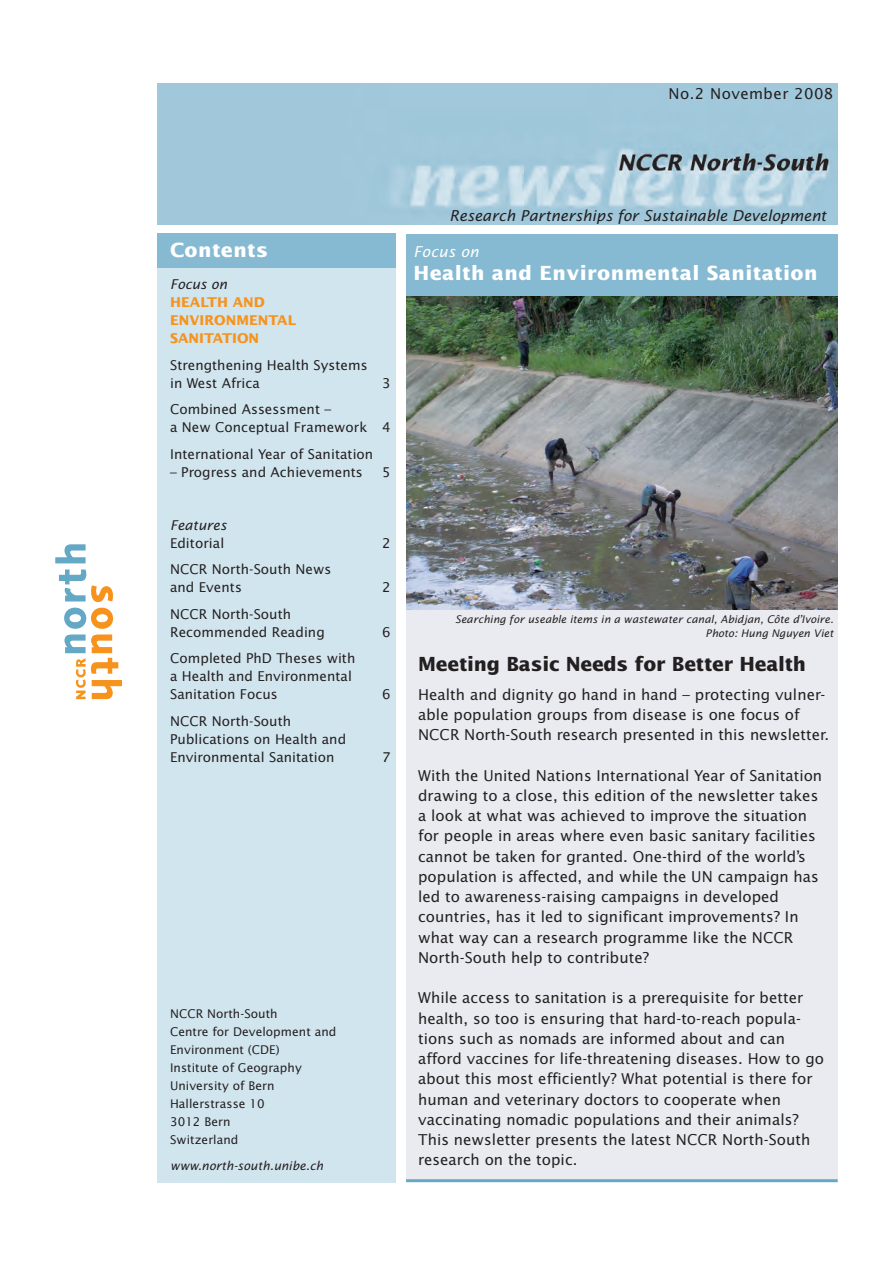
<style>
.page{position:relative;width:893px;height:1263px;background:#fff}
.page>*{position:absolute;margin:0;border:0;box-sizing:border-box;transform-origin:0 0}
.t1{font:700 19.5px "Lucida Sans Std";letter-spacing:.02em;color:#fff}
.t2{font:700 19.5px "Lucida Sans Std";letter-spacing:-.01em;color:#231f20}
.t3{font:15px/20.2px "Lucida Sans Std";letter-spacing:.005em;color:#231f20}
.t4{font:italic 15px "Lucida Sans Std";color:#231f20}
.t5{font:15px "Lucida Sans Std";letter-spacing:.03em;color:#231f20}
.t6{font:italic 15px "Lucida Sans Std";letter-spacing:.02em;color:#fff}
.t7{font:13.5px/18px "Lucida Sans Std";letter-spacing:.005em;color:#231f20}
.t8{font:700 13.5px/18px "Lucida Sans Std";letter-spacing:.005em;color:#f7931d}
.t9{font:italic 13.5px "Lucida Sans Std";letter-spacing:.005em;color:#231f20}
.t10{font:12px/18px "Lucida Sans Std";letter-spacing:.005em;color:#231f20}
.t11{font:italic 12px "Lucida Sans Std";letter-spacing:.005em;color:#231f20}
.t12{font:italic 10.5px/13.5px "Lucida Sans Std";letter-spacing:.005em;color:#231f20;text-align:right}
</style>
<div class="page">
<svg style="left:55px;top:544px;width:31px;height:19px"></svg>
<svg style="left:64px;top:608px;width:58px;height:91px"></svg>
<svg style="left:59px;top:569px;width:54px;height:33px"></svg>
<img style="left:157px;top:84px;width:681px;height:141px">
<div style="left:157px;top:234px;width:238px;height:948px;background:#d1e5ee"></div>
<div style="left:406px;top:459px;width:431px;height:720px;background:#e9ebf0"></div>
<img style="left:406px;top:296px;width:432px;height:313px">
<hr style="left:406px;top:1179px;width:432px;height:3px;background:#63a8c4">
<div style="left:157px;top:234px;width:238px;height:34px;background:#86bad2"></div>
<div style="left:406px;top:234px;width:432px;height:62px;background:#86bad2"></div>
<p class="t5" style="left:669px;top:85px;width:166px">No.2 November 2008</p>
<h1 class="t1" style="left:170px;top:239px;width:100px">Contents</h1>
<p class="t9" style="left:170px;top:277px;width:59px">Focus on</p>
<p class="t8" style="left:170px;top:294px;width:128px">HEALTH AND<br>ENVIRONMENTAL<br>SANITATION</p>
<p class="t7" style="left:170px;top:356px;width:199px">Strengthening Health Systems in West Africa</p>
<p class="t7" style="left:382px;top:374px;width:10px">3</p>
<p class="t7" style="left:170px;top:401px;width:222px">Combined Assessment –<br>a New Conceptual Framework 4</p>
<p class="t7" style="left:170px;top:445px;width:205px">International Year of Sanitation</p>
<p class="t7" style="left:170px;top:463px;width:194px">– Progress and Achievements</p>
<p class="t7" style="left:382px;top:463px;width:10px">5</p>
<p class="t9" style="left:170px;top:517px;width:58px">Features</p>
<p class="t7" style="left:170px;top:534px;width:56px">Editorial</p>
<p class="t7" style="left:382px;top:534px;width:10px">2</p>
<p class="t7" style="left:170px;top:561px;width:163px">NCCR North-South News and Events</p>
<p class="t7" style="left:382px;top:579px;width:10px">2</p>
<p class="t7" style="left:170px;top:605px;width:156px">NCCR North-South<br>Recommended Reading</p>
<p class="t7" style="left:170px;top:650px;width:187px">Completed PhD Theses with a Health and Environmental<br>Sanitation Focus</p>
<p class="t7" style="left:170px;top:712px;width:178px">NCCR North-South<br>Publications on Health and<br>Environmental Sanitation</p>
<p class="t7" style="left:382px;top:623px;width:10px">6</p>
<p class="t7" style="left:382px;top:686px;width:10px">6</p>
<p class="t7" style="left:382px;top:748px;width:10px">7</p>
<p class="t10" style="left:170px;top:1004px;width:168px">NCCR North-South<br>Centre for Development and<br>Environment (CDE)<br>Institute of Geography<br>University of Bern<br>Hallerstrasse 10<br>3012 Bern<br>Switzerland</p>
<p class="t11" style="left:170px;top:1159px;width:155px">www.north-south.unibe.ch</p>
<p class="t4" style="left:450px;top:206px;width:378px">Research Partnerships for Sustainable Development</p>
<p class="t6" style="left:414px;top:243px;width:67px">Focus on</p>
<h1 class="t1" style="left:413px;top:262px;width:406px">Health and Environmental Sanitation</h1>
<p class="t12" style="left:455px;top:613px;width:380px">Searching for useable items in a wastewater canal, Abidjan, Côte d’Ivoire.<br>Photo: Hung Nguyen Viet</p>
<h1 class="t2" style="left:418px;top:653px;width:389px">Meeting Basic Needs for Better Health</h1>
<p class="t3" style="left:418px;top:684px;width:412px">Health and dignity go hand in hand – protecting vulner&shy;able population groups from disease is one focus of<br>NCCR North-South research presented in this newsletter.</p>
<p class="t3" style="left:418px;top:765px;width:406px">With the United Nations International Year of Sanitation drawing to a close, this edition of the newsletter takes a look at what was achieved to improve the situation for people in areas where even basic sanitary facilities cannot be taken for granted. One-third of the world’s population is affected, and while the UN campaign has led to awareness-raising campaigns in developed countries, has it led to significant improvements? In what way can a research programme like the NCCR North-South help to contribute?</p>
<p class="t3" style="left:418px;top:988px;width:407px">While access to sanitation is a prerequisite for better health, so too is ensuring that hard-to-reach popula&shy;tions such as nomads are informed about and can afford vaccines for life-threatening diseases. How to go about this most efficiently? What potential is there for human and veterinary doctors to cooperate when vaccinating nomadic populations and their animals?<br>This newsletter presents the latest NCCR North-South research on the topic.</p>
</div>
